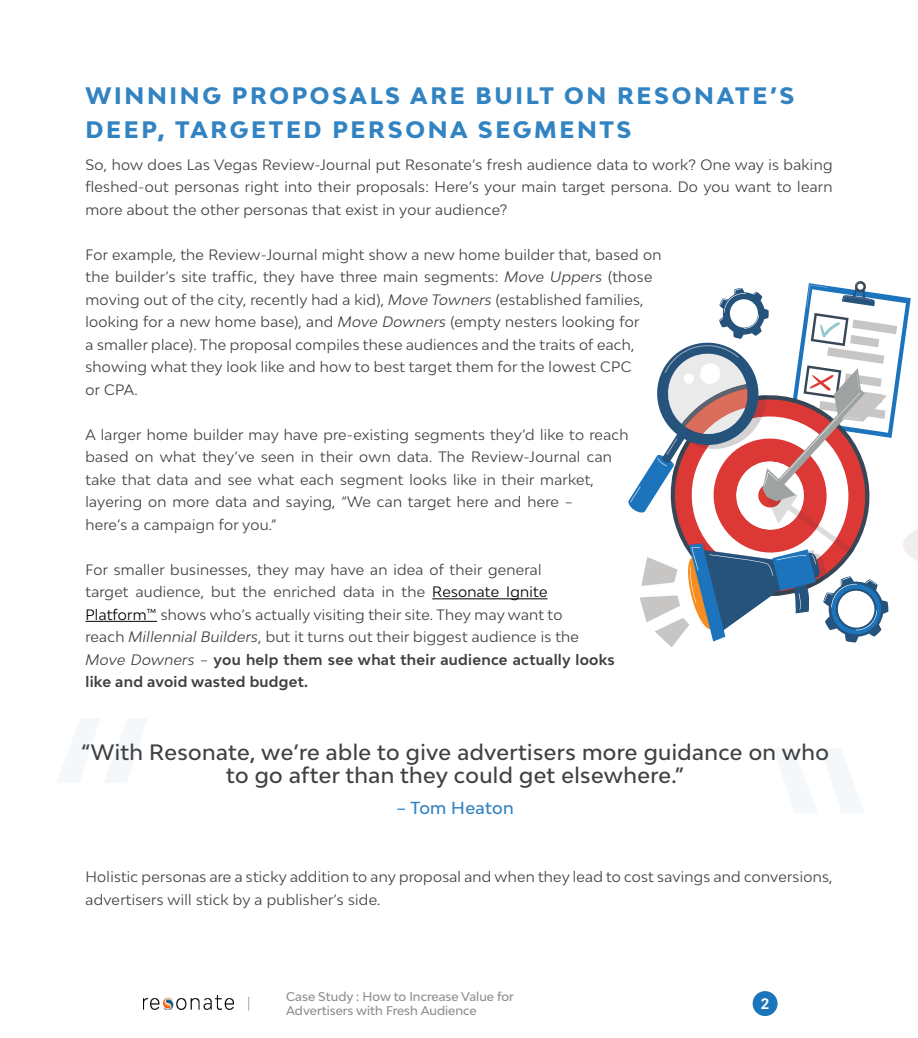
<style>
.page{position:relative;width:918px;height:1038px;background:#fff}
.page>*{position:absolute;margin:0;border:0;box-sizing:border-box;transform-origin:0 0}
.t1{font:800 22.5px/34.5px "Bw Modelica";letter-spacing:.12em;color:#3283c2}
.t2{font:500 21px/22.5px "Bw Modelica";letter-spacing:.02em;color:#414042;text-align:center}
.t3{font:500 16.5px "Bw Modelica";letter-spacing:.02em;color:#3283c2}
.t4{font:700 14.4px "Bw Modelica";color:#fff}
.t5{font:14.25px/22.5px "Bw Modelica";letter-spacing:.02em;color:#414042}
.t6{font:500 12px/14.4px "Bw Modelica";color:#414042}
.s1{font-style:italic}
.s2{color:#000}
.s3{font-weight:700}
</style>
<div class="page">
<img style="left:144px;top:996px;width:90px;height:13px">
<svg style="left:248px;top:997px;width:1px;height:14px"></svg>
<div style="left:753px;top:991px;width:25px;height:25px;background:#1b75bb;border-radius:50%"></div>
<hr style="left:432px;top:598px;width:116px;height:1px;background:#000">
<hr style="left:86px;top:621px;width:71px;height:1px;background:#000">
<svg style="left:57px;top:719px;width:90px;height:64px"></svg>
<svg style="left:774px;top:748px;width:90px;height:65px"></svg>
<svg style="left:628px;top:281px;width:290px;height:366px"></svg>
<h1 class="t1" style="left:86px;top:78px;width:710px">WINNING PROPOSALS ARE BUILT ON RESONATE’S<br>DEEP, TARGETED PERSONA SEGMENTS</h1>
<p class="t5" style="left:86px;top:153px;width:749px;text-align:justify">So, how does Las Vegas Review-Journal put Resonate’s fresh audience data to work? One way is baking fleshed-out personas right into their proposals: Here’s your main target persona. Do you want to learn more about the other personas that exist in your audience?</p>
<p class="t5" style="left:86px;top:243px;width:577px">For example, the Review-Journal might show a new home builder that, based on the builder’s site traffic, they have three main segments: <span class="s1">Move Uppers</span> (those moving out of the city, recently had a kid), <span class="s1">Move Towners</span> (established families, looking for a new home base), and <span class="s1">Move Downers</span> (empty nesters looking for<br>a smaller place). The proposal compiles these audiences and the traits of each, showing what they look like and how to best target them for the lowest CPC<br>or CPA.</p>
<p class="t5" style="left:86px;top:423px;width:545px">A larger home builder may have pre-existing segments they’d like to reach based on what they’ve seen in their own data. The Review-Journal can take that data and see what each segment looks like in their market, layering on more data and saying, “We can target here and here –<br>here’s a campaign for you.”</p>
<p class="t5" style="left:86px;top:558px;width:531px">For smaller businesses, they may have an idea of their general<br>target audience, but the enriched data in the <span class="s2">Resonate Ignite Platform™</span> shows who’s actually visiting their site. They may want to<br>reach <span class="s1">Millennial Builders</span>, but it turns out their biggest audience is the <span class="s1">Move Downers</span> – <span class="s3">you help them see what their audience actually looks like and avoid wasted budget.</span></p>
<h2 class="t2" style="left:81px;top:741px;width:749px">“With Resonate, we’re able to give advertisers more guidance on who to go after than they could get elsewhere.”</h2>
<p class="t3" style="left:396px;top:797px;width:119px">– Tom Heaton</p>
<p class="t5" style="left:86px;top:865px;width:748px">Holistic personas are a sticky addition to any proposal and when they lead to cost savings and conversions, advertisers will stick by a publisher’s side.</p>
<p class="t6" style="left:286px;top:989px;width:229px">Case Study : How to Increase Value for<br>Advertisers with Fresh Audience</p>
<p class="t4" style="left:761px;top:994px;width:10px">2</p>
</div>
